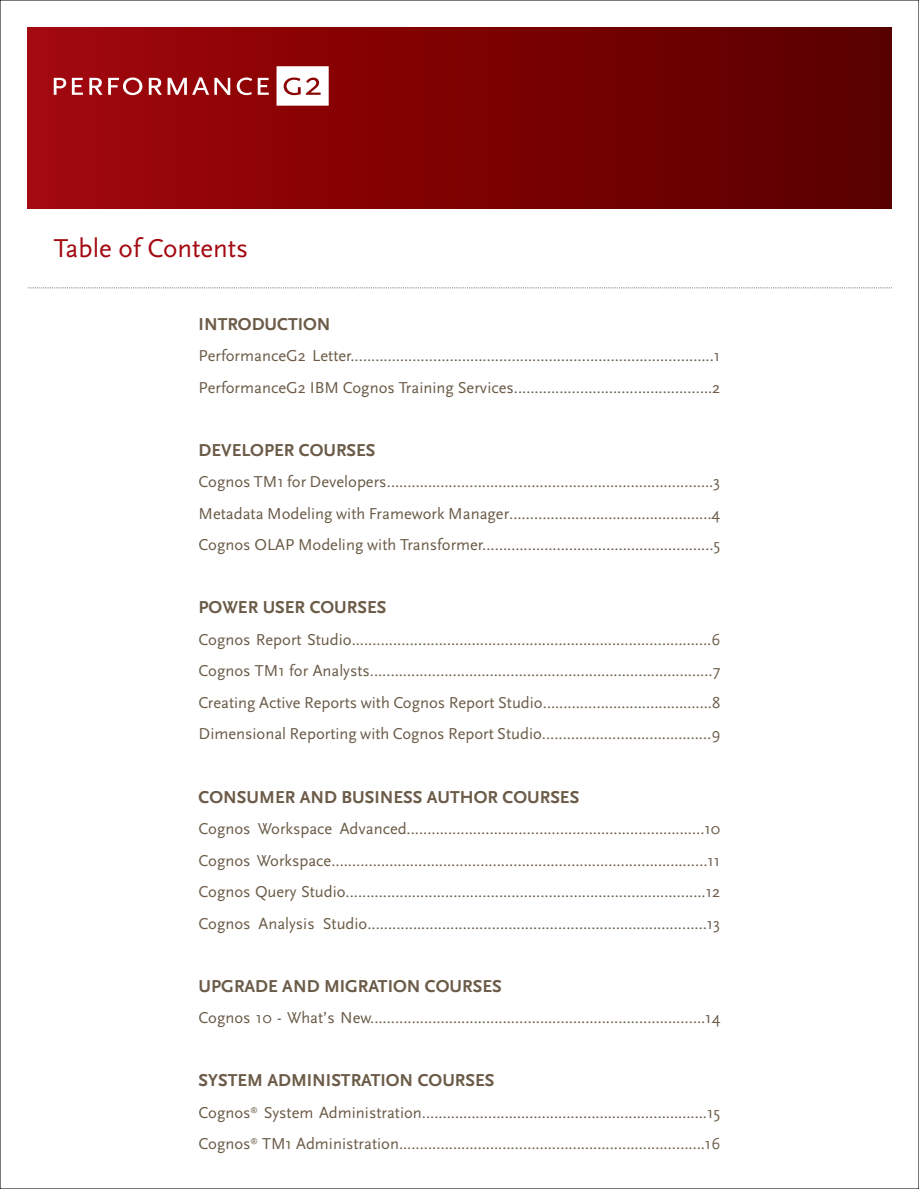
<style>
.page{position:relative;width:919px;height:1189px;background:#fff}
.page>*{position:absolute;margin:0;border:0;box-sizing:border-box;transform-origin:0 0}
.t1{font:27px "Scala Sans OT";letter-spacing:-.015em;color:#a30910}
.t2{font:700 18px "Scala Sans OT";color:#6b5b48}
.t3{font:16.5px/31.5px "Scala Sans OT";color:#6b5b48;text-align:justify}
</style>
<div class="page">
<div style="left:27px;top:27px;width:864px;height:181px;background:linear-gradient(to right,#a3060a,#590000)"></div>
<svg style="left:27px;top:287px;width:863px;height:1px"></svg>
<svg style="left:54px;top:78px;width:12px;height:17px"></svg>
<svg style="left:72px;top:78px;width:11px;height:17px"></svg>
<svg style="left:89px;top:78px;width:13px;height:17px"></svg>
<svg style="left:108px;top:77px;width:34px;height:18px"></svg>
<svg style="left:149px;top:77px;width:81px;height:18px"></svg>
<svg style="left:237px;top:77px;width:15px;height:18px"></svg>
<svg style="left:258px;top:78px;width:11px;height:17px"></svg>
<svg style="left:276px;top:66px;width:52px;height:40px"></svg>
<h1 class="t1" style="left:54px;top:232px;width:196px">Table of Contents</h1>
<p class="t2" style="left:198px;top:313px;width:133px">INTRODUCTION</p>
<p class="t3" style="left:198px;top:340px;width:523px">PerformanceG2 Letter..………………………………………………………….....…………...1<br>PerformanceG2 IBM Cognos Training Services..…..…...…………….……………….2</p>
<p class="t2" style="left:198px;top:439px;width:178px">DEVELOPER COURSES</p>
<p class="t3" style="left:198px;top:466px;width:523px">Cognos TM1 for Developers…...…………..……….................……………………..…….3<br>Metadata Modeling with Framework Manager……….…………....…………..………4<br>Cognos OLAP Modeling with Transformer...……..………………………………………5</p>
<p class="t2" style="left:198px;top:596px;width:189px">POWER USER COURSES</p>
<p class="t3" style="left:198px;top:623px;width:523px">Cognos Report Studio................…………………………..…………...........…………….6<br>Cognos TM1 for Analysts....….…..………………………….…………………………………7<br>Creating Active Reports with Cognos Report Studio…...……………….…………….8<br>Dimensional Reporting with Cognos Report Studio......………………..……………9</p>
<p class="t2" style="left:198px;top:785px;width:382px">CONSUMER AND BUSINESS AUTHOR COURSES</p>
<p class="t3" style="left:198px;top:812px;width:523px">Cognos Workspace Advanced................………......…..…………...........………….10<br>Cognos Workspace....….…..…………..........……………….…………………………....…11<br>Cognos Query Studio................................................…...……………….……….....12<br>Cognos Analysis Studio..................................................………………..…………13</p>
<p class="t2" style="left:198px;top:974px;width:304px">UPGRADE AND MIGRATION COURSES</p>
<p class="t3" style="left:198px;top:1001px;width:523px">Cognos 10 - What’s New................………......…………..…………...........………….14</p>
<p class="t2" style="left:198px;top:1069px;width:297px">SYSTEM ADMINISTRATION COURSES</p>
<p class="t3" style="left:198px;top:1096px;width:523px">Cognos<sup>®</sup> System Administration....………………………..…………...........………….15<br>Cognos<sup>®</sup> TM1 Administration.........………………………..…………...........………….16</p>
</div>
